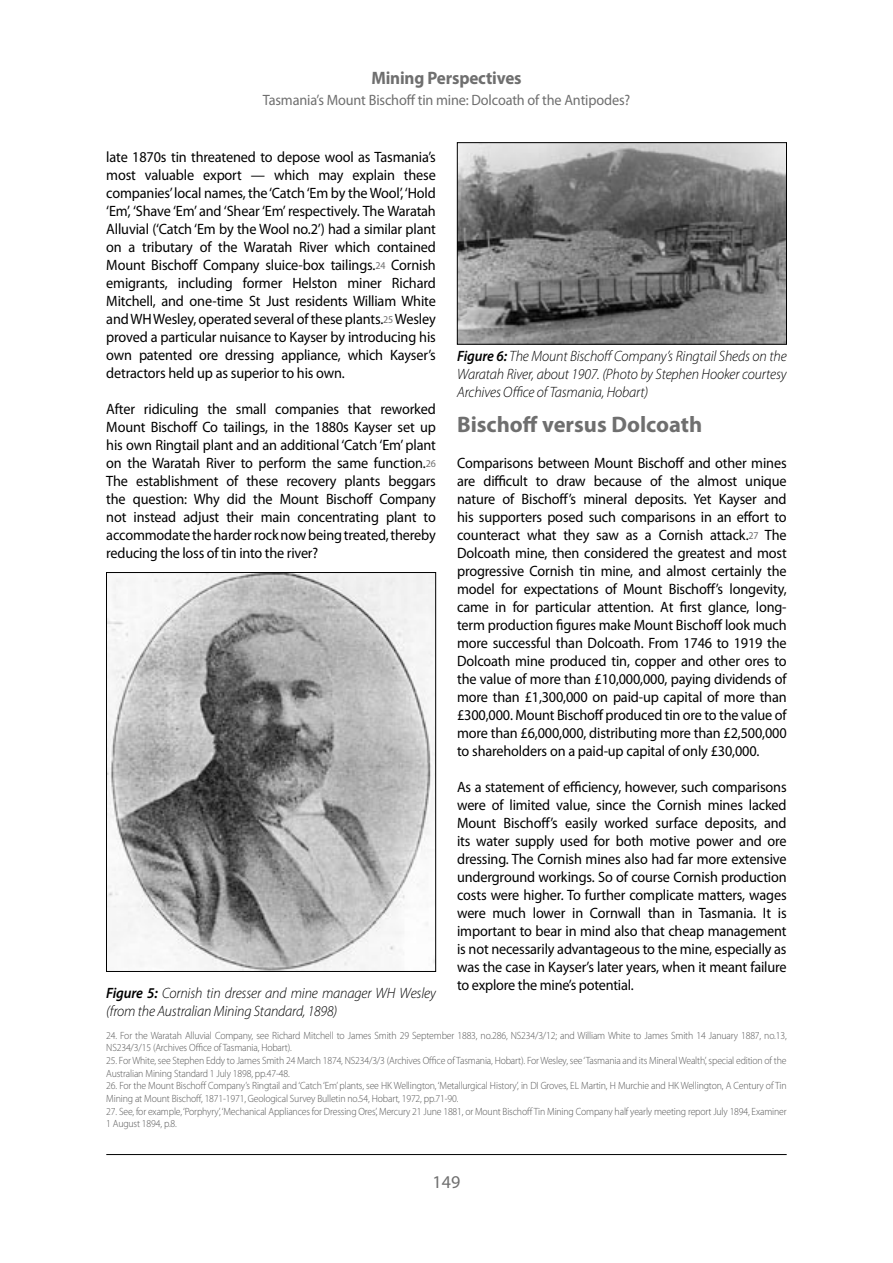
<style>
.page{position:relative;width:893px;height:1263px;background:#fff}
.page>*{position:absolute;margin:0;border:0;box-sizing:border-box;transform-origin:0 0}
.Body_Text_Mining{font:700 22.5px "Myriad Pro";color:#6f6f6f}
.t1{font:700 18px "Myriad Pro";letter-spacing:-.01em;color:#6f6f6f;scale:.95 1}
.t2{font:18px "Myriad Pro";color:#6f6f6f}
.Body_Text_Mining-2{font:15px/18px "Myriad Pro";letter-spacing:-.01em;color:#000;text-align:justify;scale:.95 1}
.Pic_Text_Mining{font:italic 300 15px/18px "Myriad Pro";letter-spacing:-.01em;color:#000;scale:.95 1}
.t3{font:15px "Myriad Pro";letter-spacing:-.01em;color:#6f6f6f;scale:.95 1}
.Footnote{font:300 10.5px/12.6px "Myriad Pro";letter-spacing:-.015em;color:#565656;scale:.93 1}
.s1{font-size:10.5px;color:#6f6f6f}
.s2{font-weight:600}
</style>
<div class="page">
<hr style="left:106px;top:1154px;width:681px;height:1px;background:#000">
<img style="left:108px;top:574px;width:326px;height:396px">
<div style="left:106px;top:572px;width:330px;height:400px;border:1px solid #000"></div>
<img style="left:459px;top:144px;width:326px;height:198px">
<div style="left:457px;top:142px;width:330px;height:202px;border:1px solid #000"></div>
<p class="t1" style="left:371px;top:67px;width:160px">Mining Perspectives</p>
<p class="t3" style="left:263px;top:92px;width:388px">Tasmania’s Mount Bischoff tin mine: Dolcoath of the Antipodes?</p>
<p class="Body_Text_Mining-2" style="left:106px;top:148px;width:348px">late 1870s tin threatened to depose wool as Tasmania’s most valuable export — which may explain these companies’ local names, the ‘Catch ‘Em by the Wool’, ‘Hold ‘Em’, ‘Shave ‘Em’ and ‘Shear ‘Em’ respectively. The Waratah Alluvial (‘Catch ‘Em by the Wool no.2’) had a similar plant on a tributary of the Waratah River which contained Mount Bischoff Company sluice-box tailings.<span class="s1">24</span> Cornish emigrants, including former Helston miner Richard Mitchell, and one-time St Just residents William White and WH Wesley, operated several of these plants.<span class="s1">25</span> Wesley proved a particular nuisance to Kayser by introducing his own patented ore dressing appliance, which Kayser’s detractors held up as superior to his own.</p>
<p class="Body_Text_Mining-2" style="left:106px;top:400px;width:348px">After ridiculing the small companies that reworked Mount Bischoff Co tailings, in the 1880s Kayser set up his own Ringtail plant and an additional ‘Catch ‘Em’ plant on the Waratah River to perform the same function.<span class="s1">26<br></span>The establishment of these recovery plants beggars the question: Why did the Mount Bischoff Company not instead adjust their main concentrating plant to accommodate the harder rock now being treated, thereby reducing the loss of tin into the river?</p>
<p class="Pic_Text_Mining" style="left:457px;top:347px;width:348px;text-align:justify"><span class="s2">Figure 6:</span> The Mount Bischoff Company’s Ringtail Sheds on the Waratah River, about 1907. (Photo by Stephen Hooker courtesy Archives Office of Tasmania, Hobart)</p>
<p class="Body_Text_Mining" style="left:457px;top:412px;width:247px">Bischoff versus Dolcoath</p>
<p class="Body_Text_Mining-2" style="left:457px;top:454px;width:348px">Comparisons between Mount Bischoff and other mines are difficult to draw because of the almost unique nature of Bischoff’s mineral deposits. Yet Kayser and his supporters posed such comparisons in an effort to counteract what they saw as a Cornish attack.<span class="s1">27</span> The Dolcoath mine, then considered the greatest and most progressive Cornish tin mine, and almost certainly the model for expectations of Mount Bischoff’s longevity, came in for particular attention. At first glance, long&shy;term production figures make Mount Bischoff look much more successful than Dolcoath. From 1746 to 1919 the Dolcoath mine produced tin, copper and other ores to the value of more than £10,000,000, paying dividends of more than £1,300,000 on paid-up capital of more than £300,000. Mount Bischoff produced tin ore to the value of more than £6,000,000, distributing more than £2,500,000 to shareholders on a paid-up capital of only £30,000.</p>
<p class="Body_Text_Mining-2" style="left:457px;top:778px;width:348px">As a statement of efficiency, however, such comparisons were of limited value, since the Cornish mines lacked Mount Bischoff’s easily worked surface deposits, and its water supply used for both motive power and ore dressing. The Cornish mines also had far more extensive underground workings. So of course Cornish production costs were higher. To further complicate matters, wages were much lower in Cornwall than in Tasmania. It is important to bear in mind also that cheap management is not necessarily advantageous to the mine, especially as was the case in Kayser’s later years, when it meant failure to explore the mine’s potential.</p>
<p class="Footnote" style="left:106px;top:1029px;width:733px">24. For the Waratah Alluvial Company, see Richard Mitchell to James Smith 29 September 1883, no.286, NS234/3/12; and William White to James Smith 14 January 1887, no.13,<br>NS234/3/15 (Archives Office of Tasmania, Hobart).</p>
<p class="Footnote" style="left:106px;top:1054px;width:733px">25. For White, see Stephen Eddy to James Smith 24 March 1874, NS234/3/3 (Archives Office of Tasmania, Hobart). For Wesley, see ‘Tasmania and its Mineral Wealth’, special edition of the<br>Australian Mining Standard 1 July 1898, pp.47-48.</p>
<p class="Footnote" style="left:106px;top:1080px;width:733px">26. For the Mount Bischoff Company’s Ringtail and ‘Catch ‘Em’ plants, see HK Wellington, ‘Metallurgical History’, in DI Groves, EL Martin, H Murchie and HK Wellington, A Century of Tin<br>Mining at Mount Bischoff, 1871-1971, Geological Survey Bulletin no.54, Hobart, 1972, pp.71-90.</p>
<p class="Footnote" style="left:106px;top:1105px;width:733px">27. See, for example, ‘Porphyry’, ‘Mechanical Appliances for Dressing Ores’, Mercury 21 June 1881, or Mount Bischoff Tin Mining Company half yearly meeting report July 1894, Examiner<br>1 August 1894, p.8.</p>
<p class="Pic_Text_Mining" style="left:106px;top:984px;width:348px"><span class="s2">Figure 5:</span> Cornish tin dresser and mine manager WH Wesley (from the Australian Mining Standard, 1898)</p>
<p class="t2" style="left:433px;top:1172px;width:29px">149</p>
</div>
